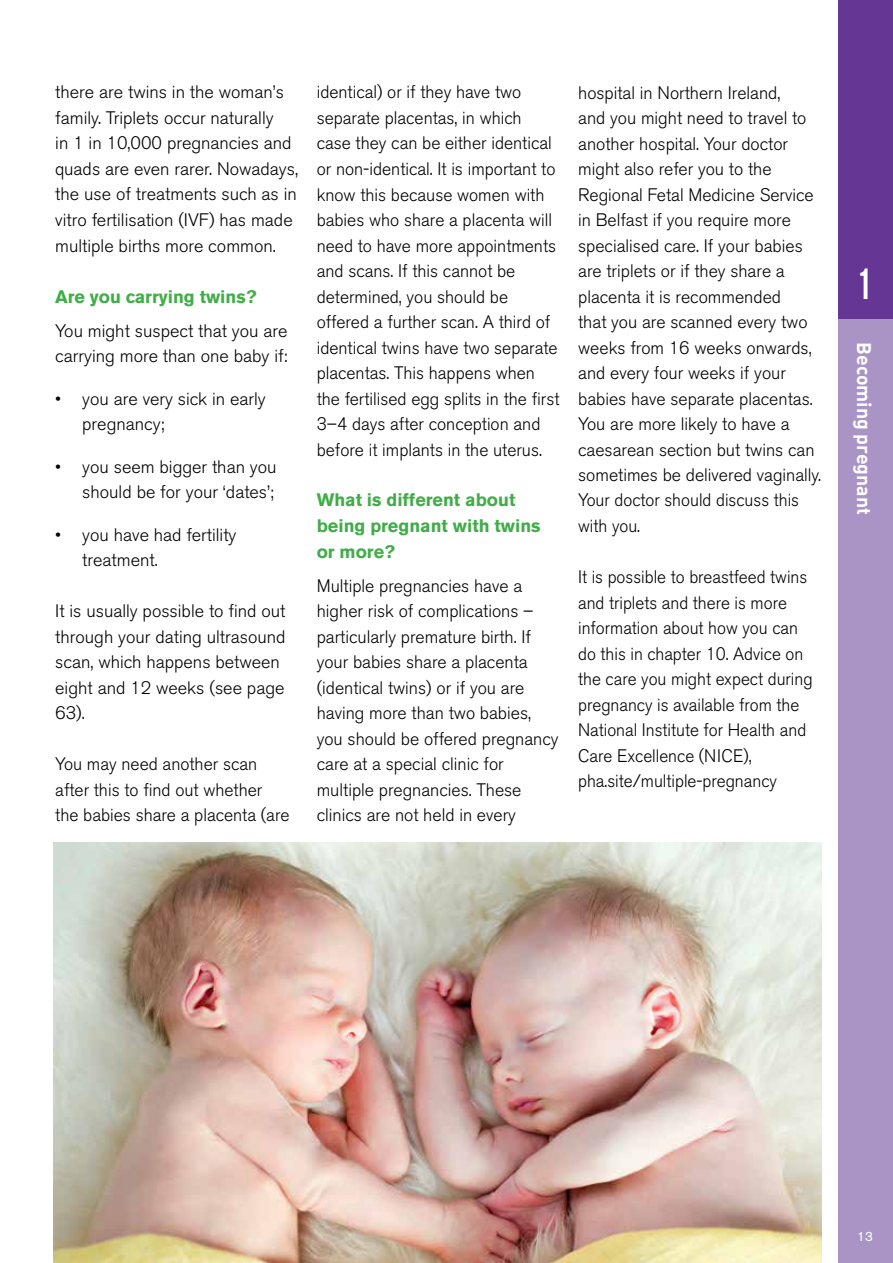
<style>
.page{position:relative;width:893px;height:1263px;background:#fff}
.page>*{position:absolute;margin:0;border:0;box-sizing:border-box;transform-origin:0 0}
.t1{font:500 condensed 43.5px "Akzidenz Grotesk BE";color:#fff}
.t2{font:19.5px "DIN Bold Alternate";color:#fff}
.t3{font:300 18px/25.5px "Akzidenz Grotesk BE";color:#000}
.t4{font:300 18px/25.5px "Akzidenz Grotesk BE";color:#000;scale:.95 1}
.t5{font:700 18px/25.5px "Akzidenz Grotesk BE";color:#41ad49}
.t6{font:13.5px "Akzidenz Grotesk BE";color:#fff}
</style>
<div class="page">
<div style="left:838px;top:0;width:55px;height:1263px;background:#aa94c6"></div>
<div style="left:838px;top:0;width:55px;height:318px;background:#663695"></div>
<img style="left:53px;top:843px;width:769px;height:420px">
<p class="t3" style="left:55px;top:80px;width:244px">there are twins in the woman’s family. Triplets occur naturally<br>in 1 in 10,000 pregnancies and quads are even rarer. Nowadays, the use of treatments such as in vitro fertilisation (IVF) has made multiple births more common.</p>
<p class="t5" style="left:55px;top:284px;width:203px">Are you carrying twins?</p>
<p class="t3" style="left:55px;top:318px;width:234px">You might suspect that you are carrying more than one baby if:</p>
<p class="t3" style="left:82px;top:386px;width:185px;text-indent:-27px">• you are very sick in early pregnancy;</p>
<p class="t3" style="left:55px;top:454px;width:223px;text-align:right">• you seem bigger than you should be for your ‘dates’;</p>
<p class="t3" style="left:82px;top:522px;width:156px;text-indent:-27px">• you have had fertility treatment.</p>
<p class="t3" style="left:55px;top:598px;width:232px">It is usually possible to find out through your dating ultrasound scan, which happens between eight and 12 weeks (see page<br>63).</p>
<p class="t3" style="left:55px;top:751px;width:236px">You may need another scan after this to find out whether the babies share a placenta (are</p>
<p class="t3" style="left:317px;top:80px;width:244px">identical) or if they have two separate placentas, in which case they can be either identical or non-identical. It is important to know this because women with babies who share a placenta will need to have more appointments and scans. If this cannot be determined, you should be offered a further scan. A third of identical twins have two separate placentas. This happens when the fertilised egg splits in the first<br>3–4 days after conception and before it implants in the uterus.</p>
<p class="t5" style="left:317px;top:488px;width:225px">What is different about being pregnant with twins or more?</p>
<p class="t3" style="left:317px;top:573px;width:243px">Multiple pregnancies have a higher risk of complications – particularly premature birth. If your babies share a placenta (identical twins) or if you are having more than two babies, you should be offered pregnancy care at a special clinic for multiple pregnancies. These clinics are not held in every</p>
<p class="t3" style="left:578px;top:80px;width:244px">hospital in Northern Ireland,<br>and you might need to travel to another hospital. Your doctor might also refer you to the<br>Regional Fetal Medicine Service in Belfast if you require more specialised care. If your babies are triplets or if they share a placenta it is recommended<br>that you are scanned every two weeks from 16 weeks onwards, and every four weeks if your babies have separate placentas.<br>You are more likely to have a caesarean section but twins can sometimes be delivered vaginally.<br>Your doctor should discuss this with you.</p>
<p class="t4" style="left:578px;top:564px;width:248px">It is possible to breastfeed twins and triplets and there is more information about how you can do this in chapter 10. Advice on the care you might expect during pregnancy is available from the<br>National Institute for Health and<br>Care Excellence (NICE), pha.site/multiple-pregnancy</p>
<h1 class="t1" style="left:858px;top:260px;width:17px">1</h1>
<p class="t2" style="left:877px;top:342px;width:174px;rotate:90deg">Becoming pregnant</p>
<p class="t6" style="left:857px;top:1229px;width:17px">13</p>
</div>
